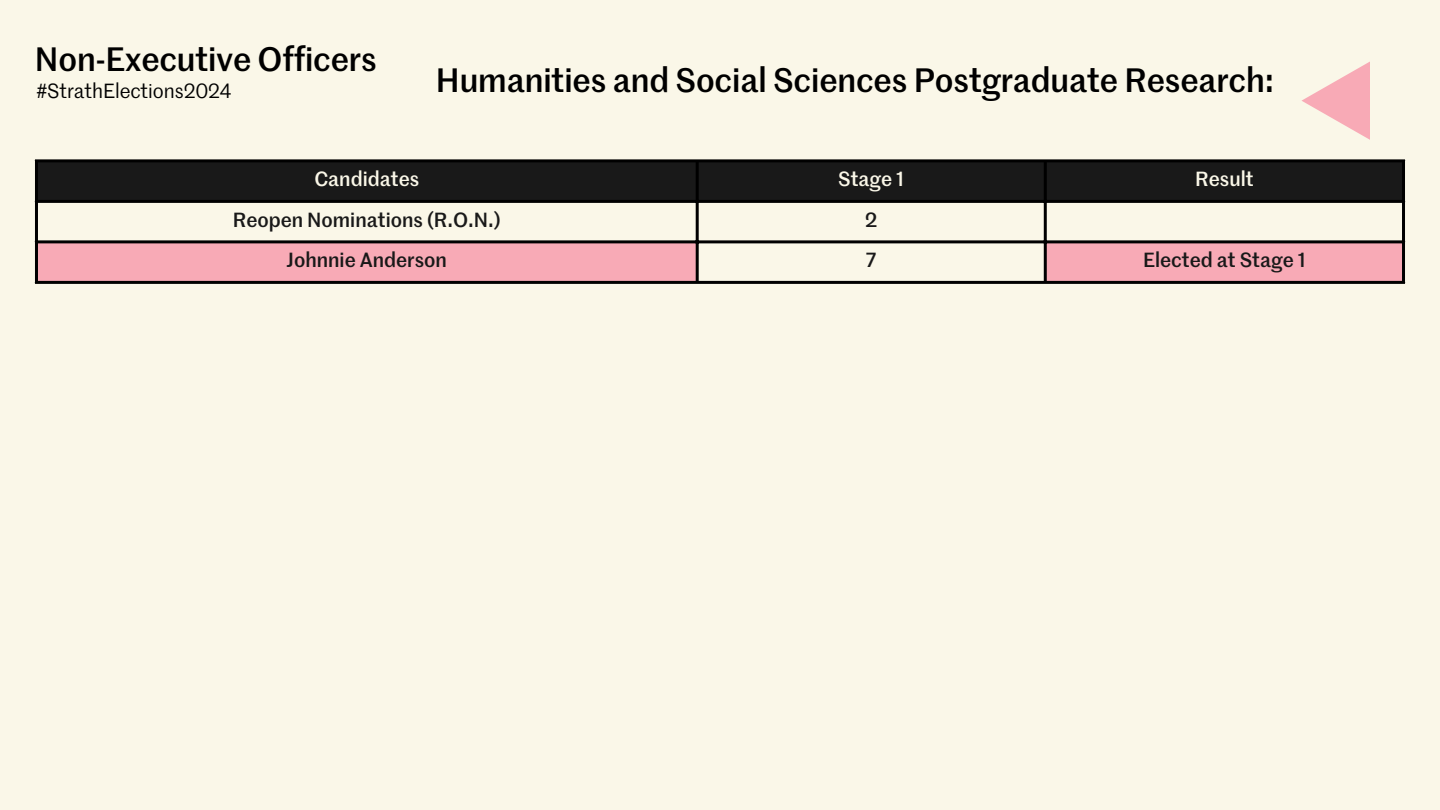
<style>
.page{position:relative;width:1440px;height:810px;background:#faf7e8}
.page>*{position:absolute;margin:0;border:0;box-sizing:border-box;transform-origin:0 0}
.t1{font:500 33px "Marr Sans";letter-spacing:-.005em;color:#000}
.t2{font:500 20px "Marr Sans";color:#191919}
.t3{font:500 20px "Marr Sans";color:#faf7e8}
.t4{font:20px "Marr Sans";letter-spacing:-.005em;color:#000}
</style>
<div class="page">
<div style="left:38px;top:162px;width:1364px;height:38px;background:#191919"></div>
<svg style="left:38px;top:243px;width:1364px;height:38px;fill:#f8aab6"></svg>
<hr style="left:35px;top:162px;width:3px;height:119px;background:#000">
<hr style="left:696px;top:162px;width:3px;height:119px;background:#000">
<hr style="left:1044px;top:162px;width:3px;height:119px;background:#000">
<hr style="left:1402px;top:162px;width:3px;height:119px;background:#000">
<hr style="left:35px;top:159px;width:1370px;height:3px;background:#000">
<hr style="left:35px;top:200px;width:1370px;height:3px;background:#000">
<hr style="left:35px;top:240px;width:1370px;height:3px;background:#000">
<hr style="left:35px;top:281px;width:1370px;height:3px;background:#000">
<svg style="left:1301px;top:61px;width:69px;height:79px"></svg>
<p class="t1" style="left:35px;top:45px;width:343px">Non-Executive Officers</p>
<p class="t4" style="left:36px;top:82px;width:196px">#StrathElections2024</p>
<p class="t1" style="left:436px;top:66px;width:840px">Humanities and Social Sciences Postgraduate Research:</p>
<p class="t3" style="left:314px;top:171px;width:106px">Candidates</p>
<p class="t3" style="left:838px;top:171px;width:68px">Stage 1</p>
<p class="t3" style="left:1195px;top:171px;width:60px">Result</p>
<p class="t2" style="left:233px;top:211px;width:270px">Reopen Nominations (R.O.N.)</p>
<p class="t2" style="left:865px;top:211px;width:14px">2</p>
<p class="t2" style="left:287px;top:252px;width:162px">Johnnie Anderson</p>
<p class="t2" style="left:866px;top:252px;width:12px">7</p>
<p class="t2" style="left:1143px;top:252px;width:164px">Elected at Stage 1</p>
</div>
